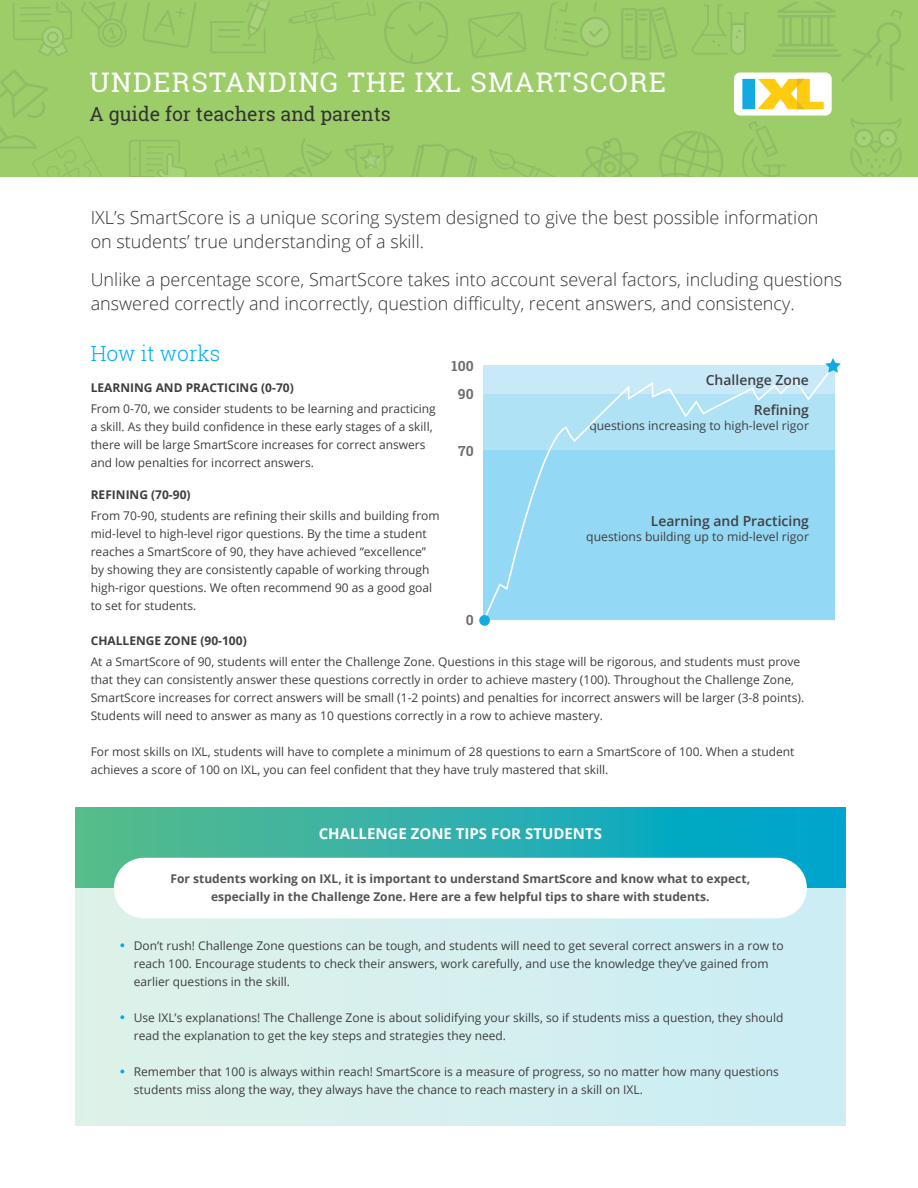
<style>
.page{position:relative;width:918px;height:1188px;background:#fff}
.page>*{position:absolute;margin:0;border:0;box-sizing:border-box;transform-origin:0 0}
.t1{font:27px "Roboto Slab";letter-spacing:.05em;color:#fff}
.t2{font:300 21px "Roboto Slab";color:#00aeef}
.t3{font:19.5px "Roboto Slab";color:#323333}
.t4{font:300 18px/24px "Open Sans";color:#323333}
.t5{font:700 15px "Open Sans";color:#fff}
.t6{font:600 13.95px "Open Sans";color:#414042}
.t7{font:700 13.95px "Roboto Slab";color:#6d6e71}
.t8{font:12.15px "Open Sans";color:#3e3e3e}
.t9{font:12px/18px "Open Sans";color:#3e3e3e}
.t10{font:700 12px/18px "Open Sans";color:#545454;text-align:center}
.t11{font:700 12px "Open Sans";color:#3e3e3e}
</style>
<div class="page">
<div style="left:75px;top:880px;width:771px;height:245px;background:#d6efef"></div>
<svg style="left:75px;top:807px;width:771px;height:80px;background:#2ab0ad"></svg>
<div style="left:1px;top:0;width:917px;height:177px;background:#9ccd69"></div>
<svg style="left:851px;top:118px;width:50px;height:59px"></svg>
<svg style="left:742px;top:121px;width:43px;height:56px"></svg>
<svg style="left:659px;top:131px;width:64px;height:46px"></svg>
<svg style="left:412px;top:144px;width:65px;height:33px"></svg>
<svg style="left:345px;top:143px;width:49px;height:34px"></svg>
<svg style="left:286px;top:138px;width:46px;height:39px"></svg>
<svg style="left:215px;top:146px;width:55px;height:31px"></svg>
<svg style="left:129px;top:140px;width:57px;height:37px"></svg>
<svg style="left:1px;top:70px;width:101px;height:107px"></svg>
<svg style="left:13px;top:2px;width:59px;height:54px"></svg>
<svg style="left:81px;top:2px;width:46px;height:45px"></svg>
<svg style="left:142px;top:2px;width:54px;height:46px"></svg>
<svg style="left:210px;top:2px;width:59px;height:51px"></svg>
<div style="left:621px;top:8px;width:16px;height:51px;border:2px solid #334d5f;border-radius:2px"></div>
<svg style="left:626px;top:14px;width:6px;height:6px"></svg>
<svg style="left:626px;top:46px;width:6px;height:6px"></svg>
<div style="left:635px;top:9px;width:16px;height:51px;border:2px solid #334d5f;border-radius:2px"></div>
<svg style="left:640px;top:7px;width:37px;height:53px"></svg>
<svg style="left:468px;top:12px;width:58px;height:46px"></svg>
<svg style="left:692px;top:5px;width:57px;height:50px"></svg>
<svg style="left:544px;top:2px;width:67px;height:54px"></svg>
<svg style="left:384px;top:2px;width:64px;height:62px"></svg>
<svg style="left:288px;top:2px;width:88px;height:62px"></svg>
<svg style="left:489px;top:138px;width:149px;height:39px"></svg>
<div style="left:734px;top:73px;width:98px;height:43px;background:#fff;border-radius:6px"></div>
<div style="left:742px;top:79px;width:13px;height:30px;background:#13aae2"></div>
<svg style="left:757px;top:2px;width:148px;height:107px"></svg>
<svg style="left:120px;top:943px;width:4px;height:4px"></svg>
<svg style="left:120px;top:1015px;width:4px;height:4px"></svg>
<svg style="left:120px;top:1070px;width:4px;height:3px"></svg>
<svg style="left:483px;top:365px;width:352px;height:256px;background:#a0dcf5"></svg>
<div style="left:479px;top:615px;width:11px;height:11px;background:#13aae2;border-radius:50%"></div>
<svg style="left:825px;top:358px;width:16px;height:15px"></svg>
<div style="left:114px;top:858px;width:693px;height:60px;background:#fff;border-radius:30px"></div>
<h1 class="t1" style="left:90px;top:64px;width:578px">UNDERSTANDING THE IXL SMARTSCORE</h1>
<h3 class="t3" style="left:90px;top:100px;width:303px">A guide for teachers and parents</h3>
<h3 class="t4" style="left:91px;top:205px;width:729px">IXL’s SmartScore is a unique scoring system designed to give the best possible information on students’ true understanding of a skill.</h3>
<h3 class="t4" style="left:91px;top:267px;width:753px">Unlike a percentage score, SmartScore takes into account several factors, including questions answered correctly and incorrectly, question difficulty, recent answers, and consistency.</h3>
<h2 class="t2" style="left:91px;top:339px;width:131px">How it works</h2>
<p class="t11" style="left:91px;top:380px;width:205px">LEARNING AND PRACTICING (0-70)</p>
<p class="t9" style="left:91px;top:400px;width:347px">From 0-70, we consider students to be learning and practicing a skill. As they build confidence in these early stages of a skill, there will be large SmartScore increases for correct answers and low penalties for incorrect answers.</p>
<p class="t11" style="left:91px;top:486px;width:101px">REFINING (70-90)</p>
<p class="t9" style="left:91px;top:506px;width:350px">From 70-90, students are refining their skills and building from mid-level to high-level rigor questions. By the time a student reaches a SmartScore of 90, they have achieved “excellence” by showing they are consistently capable of working through high-rigor questions. We often recommend 90 as a good goal to set for students.</p>
<p class="t7" style="left:452px;top:357px;width:24px">100</p>
<p class="t7" style="left:458px;top:384px;width:17px">90</p>
<p class="t7" style="left:458px;top:441px;width:17px">70</p>
<p class="t7" style="left:466px;top:610px;width:9px">0</p>
<p class="t6" style="left:706px;top:370px;width:105px">Challenge Zone</p>
<p class="t6" style="left:754px;top:400px;width:57px">Refining</p>
<p class="t8" style="left:589px;top:417px;width:221px">questions increasing to high-level rigor</p>
<p class="t6" style="left:651px;top:511px;width:160px">Learning and Practicing</p>
<p class="t8" style="left:586px;top:528px;width:224px">questions building up to mid-level rigor</p>
<p class="t11" style="left:91px;top:632px;width:158px">CHALLENGE ZONE (90-100)</p>
<p class="t9" style="left:91px;top:652px;width:715px">At a SmartScore of 90, students will enter the Challenge Zone. Questions in this stage will be rigorous, and students must prove that they can consistently answer these questions correctly in order to achieve mastery (100). Throughout the Challenge Zone, SmartScore increases for correct answers will be small (1-2 points) and penalties for incorrect answers will be larger (3-8 points).<br>Students will need to answer as many as 10 questions correctly in a row to achieve mastery.</p>
<p class="t9" style="left:91px;top:742px;width:705px">For most skills on IXL, students will have to complete a minimum of 28 questions to earn a SmartScore of 100. When a student achieves a score of 100 on IXL, you can feel confident that they have truly mastered that skill.</p>
<p class="t5" style="left:319px;top:823px;width:285px">CHALLENGE ZONE TIPS FOR STUDENTS</p>
<p class="t10" style="left:171px;top:870px;width:581px">For students working on IXL, it is important to understand SmartScore and know what to expect, especially in the Challenge Zone. Here are a few helpful tips to share with students.</p>
<p class="t9" style="left:134px;top:936px;width:651px">Don’t rush! Challenge Zone questions can be tough, and students will need to get several correct answers in a row to reach 100. Encourage students to check their answers, work carefully, and use the knowledge they’ve gained from earlier questions in the skill.</p>
<p class="t9" style="left:134px;top:1008px;width:651px">Use IXL’s explanations! The Challenge Zone is about solidifying your skills, so if students miss a question, they should read the explanation to get the key steps and strategies they need.</p>
<p class="t9" style="left:134px;top:1062px;width:647px">Remember that 100 is always within reach! SmartScore is a measure of progress, so no matter how many questions students miss along the way, they always have the chance to reach mastery in a skill on IXL.</p>
</div>
